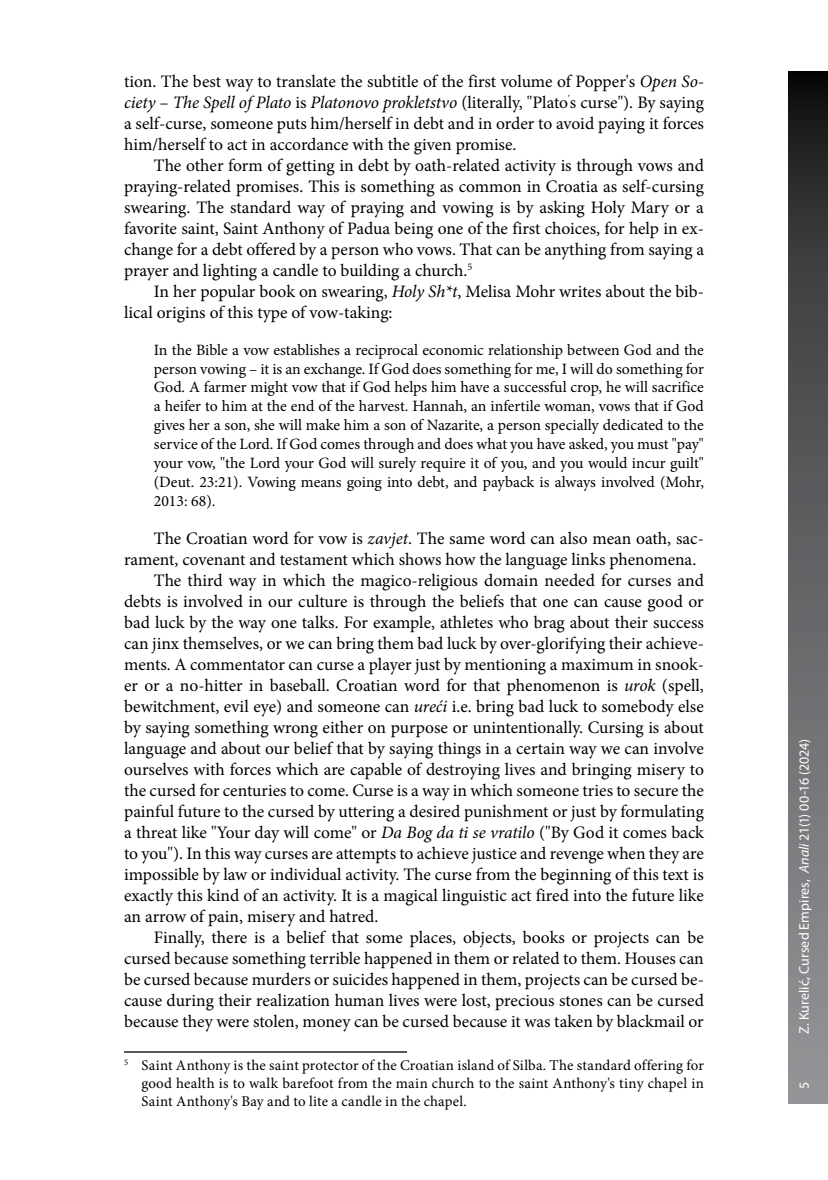
<style>
.page{position:relative;width:828px;height:1180px;background:#fff}
.page>*{position:absolute;margin:0;border:0;box-sizing:border-box;transform-origin:0 0}
.t1{font:17.5px/21px "Minion Pro";color:#000;text-align:justify}
.t2{font:15.75px/18.9px "Minion Pro";letter-spacing:-.005em;color:#000;text-align:justify}
.t3{font:14.88px/17.8px "Minion Pro";letter-spacing:.01em;color:#000;text-align:justify}
.t4{font:14px "Myriad Pro";letter-spacing:.005em;color:#fff}
.s1{font-style:italic}
</style>
<div class="page">
<svg style="left:788px;top:71px;width:40px;height:1032px;background:#5e5f61"></svg>
<hr style="left:124px;top:1051px;width:283px;height:1px;background:#000">
<p class="t1" style="left:124px;top:71px;width:581px">tion. The best way to translate the subtitle of the first volume of Popper's <span class="s1">Open So&shy;ciety</span> – <span class="s1">The Spell of Plato</span> is <span class="s1">Platonovo prokletstvo</span> (literally, "Plato<sup>'</sup>s curse"). By saying a self-curse, someone puts him/herself in debt and in order to avoid paying it forces him/herself to act in accordance with the given promise.</p>
<p class="t1" style="left:124px;top:155px;width:581px;text-indent:30px">The other form of getting in debt by oath-related activity is through vows and praying-related promises. This is something as common in Croatia as self-cursing swearing. The standard way of praying and vowing is by asking Holy Mary or a favorite saint, Saint Anthony of Padua being one of the first choices, for help in ex&shy;change for a debt offered by a person who vows. That can be anything from saying a prayer and lighting a candle to building a church.<sup>5</sup></p>
<p class="t1" style="left:124px;top:281px;width:581px;text-indent:30px">In her popular book on swearing, <span class="s1">Holy Sh*t</span>, Melisa Mohr writes about the bib&shy;lical origins of this type of vow-taking:</p>
<p class="t2" style="left:154px;top:340px;width:551px">In the Bible a vow establishes a reciprocal economic relationship between God and the person vowing – it is an exchange. If God does something for me, I will do something for God. A farmer might vow that if God helps him have a successful crop, he will sacrifice a heifer to him at the end of the harvest. Hannah, an infertile woman, vows that if God gives her a son, she will make him a son of Nazarite, a person specially dedicated to the service of the Lord. If God comes through and does what you have asked, you must "pay" your vow, "the Lord your God will surely require it of you, and you would incur guilt" (Deut. 23:21). Vowing means going into debt, and payback is always involved (Mohr, 2013: 68).</p>
<p class="t1" style="left:154px;top:528px;width:551px">The Croatian word for vow is <span class="s1">zavjet</span>. The same word can also mean oath, sac-</p>
<p class="t1" style="left:124px;top:549px;width:573px">rament, covenant and testament which shows how the language links phenomena.</p>
<p class="t1" style="left:154px;top:570px;width:551px">The third way in which the magico-religious domain needed for curses and</p>
<p class="t1" style="left:124px;top:591px;width:581px">debts is involved in our culture is through the beliefs that one can cause good or</p>
<p class="t1" style="left:124px;top:612px;width:581px">bad luck by the way one talks. For example, athletes who brag about their success</p>
<p class="t1" style="left:124px;top:633px;width:581px">can jinx themselves, or we can bring them bad luck by over-glorifying their achieve-</p>
<p class="t1" style="left:124px;top:654px;width:581px">ments. A commentator can curse a player just by mentioning a maximum in snook-</p>
<p class="t1" style="left:124px;top:675px;width:581px">er or a no-hitter in baseball. Croatian word for that phenomenon is <span class="s1">urok</span> (spell,</p>
<p class="t1" style="left:124px;top:696px;width:581px">bewitchment, evil eye) and someone can <span class="s1">ureći</span> i.e. bring bad luck to somebody else</p>
<p class="t1" style="left:124px;top:717px;width:581px">by saying something wrong either on purpose or unintentionally. Cursing is about</p>
<p class="t1" style="left:124px;top:738px;width:581px">language and about our belief that by saying things in a certain way we can involve</p>
<p class="t1" style="left:124px;top:759px;width:581px">ourselves with forces which are capable of destroying lives and bringing misery to</p>
<p class="t1" style="left:124px;top:780px;width:581px">the cursed for centuries to come. Curse is a way in which someone tries to secure the</p>
<p class="t1" style="left:124px;top:801px;width:581px">painful future to the cursed by uttering a desired punishment or just by formulating</p>
<p class="t1" style="left:124px;top:822px;width:581px">a threat like "Your day will come" or <span class="s1">Da Bog da ti se vratilo</span> ("By God it comes back</p>
<p class="t1" style="left:124px;top:843px;width:581px">to you"). In this way curses are attempts to achieve justice and revenge when they are</p>
<p class="t1" style="left:124px;top:864px;width:581px">impossible by law or individual activity. The curse from the beginning of this text is</p>
<p class="t1" style="left:124px;top:885px;width:581px">exactly this kind of an activity. It is a magical linguistic act fired into the future like</p>
<p class="t1" style="left:124px;top:906px;width:256px">an arrow of pain, misery and hatred.</p>
<p class="t1" style="left:154px;top:927px;width:551px">Finally, there is a belief that some places, objects, books or projects can be</p>
<p class="t1" style="left:124px;top:948px;width:581px">cursed because something terrible happened in them or related to them. Houses can</p>
<p class="t1" style="left:124px;top:969px;width:581px">be cursed because murders or suicides happened in them, projects can be cursed be-</p>
<p class="t1" style="left:124px;top:990px;width:581px">cause during their realization human lives were lost, precious stones can be cursed</p>
<p class="t1" style="left:124px;top:1011px;width:581px">because they were stolen, money can be cursed because it was taken by blackmail or</p>
<p class="t3" style="left:141px;top:1056px;width:564px;text-indent:-17px"><sup>5</sup> Saint Anthony is the saint protector of the Croatian island of Silba. The standard offering for good health is to walk barefoot from the main church to the saint Anthony's tiny chapel in Saint Anthony's Bay and to lite a candle in the chapel.</p>
<p class="t4" style="left:795px;top:1034px;width:296px;rotate:-90deg">Z. Kurelić, Cursed Empires, <span class="s1">Anali</span> 21(1) 00-16 (2024)</p>
<p class="t4" style="left:795px;top:1088px;width:9px;rotate:-90deg">5</p>
</div>
